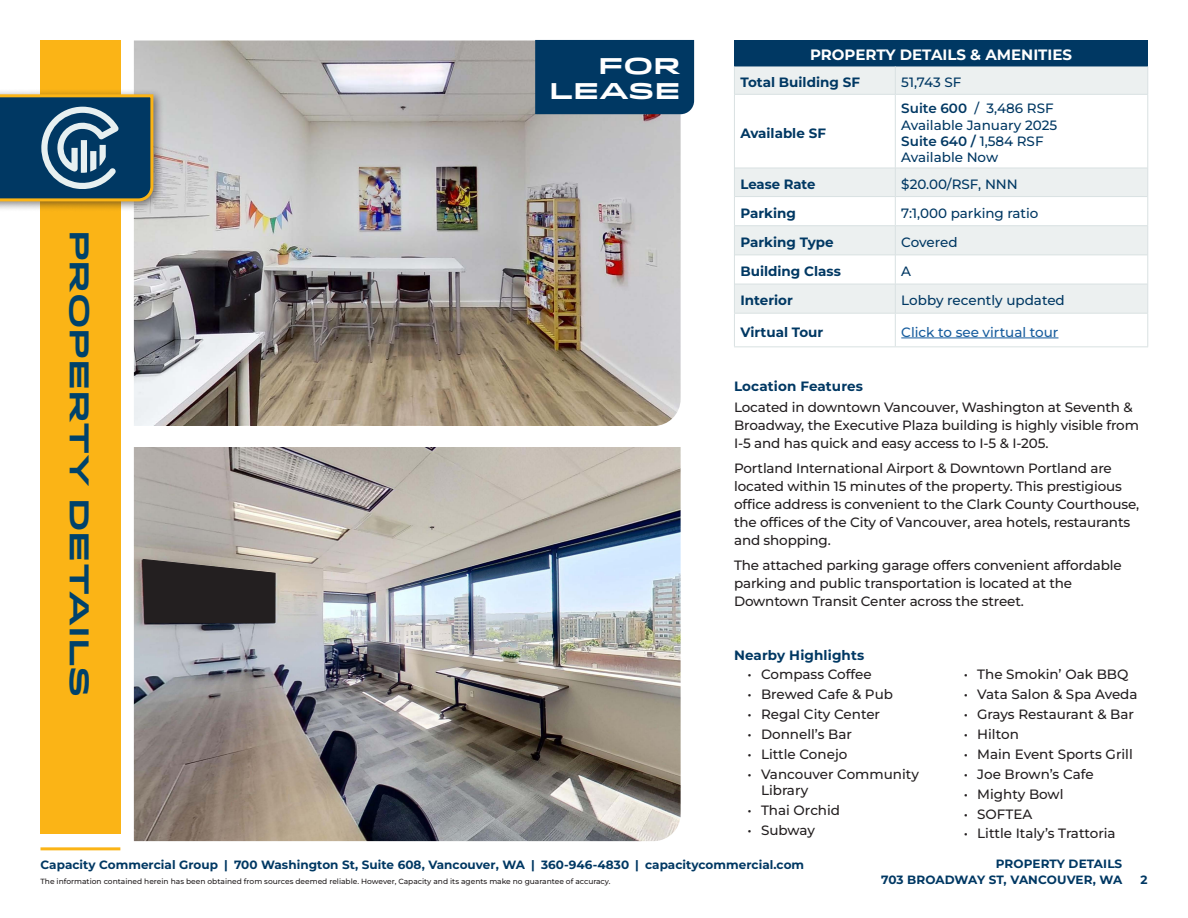
<style>
.page{position:relative;width:1188px;height:918px;background:#fff}
.page>*{position:absolute;margin:0;border:0;box-sizing:border-box;transform-origin:0 0}
.t1{font:700 27px "Idlewild";color:#00426b}
.t2{font:700 22.65px/25.2px "Idlewild";color:#fff;text-align:right}
.t3{font:700 15px "Montserrat";color:#fff}
.t4{font:500 13.5px/18px "Montserrat";letter-spacing:-.01em;color:#231f20}
.t5{font:500 13.5px/16.2px "Montserrat";color:#003863}
.t6{font:700 13.5px "Montserrat";color:#003863}
.t7{font:500 13.5px "Montserrat";color:#175d9e}
.t8{font:700 12px "Montserrat";letter-spacing:.005em;color:#003863}
.t9{font:500 7.5px "Montserrat";color:#231f20}
.s1{font-weight:600}
</style>
<div class="page">
<img style="left:134px;top:40px;width:547px;height:386px">
<div style="left:535px;top:40px;width:159px;height:74px;background:#003863"></div>
<div style="left:40px;top:40px;width:81px;height:794px;background:#fbb416"></div>
<hr style="left:40px;top:847px;width:80px;height:3px;background:#fbb416">
<div style="left:0;top:89px;width:164px;height:123px;background:#231f20;opacity:.55"></div>
<svg style="left:0;top:93px;width:155px;height:110px;background:#385e71"></svg>
<div style="left:734px;top:40px;width:414px;height:26px;background:#003863"></div>
<svg style="left:735px;top:66px;width:412px;height:247px"></svg>
<svg style="left:734px;top:66px;width:1px;height:28px"></svg>
<svg style="left:895px;top:66px;width:1px;height:28px"></svg>
<svg style="left:1147px;top:66px;width:1px;height:28px"></svg>
<hr style="left:734px;top:94px;width:161px;height:1px;background:#d9e1e2">
<hr style="left:734px;top:95px;width:1px;height:73px;background:#d9e1e2">
<hr style="left:895px;top:94px;width:253px;height:1px;background:#d9e1e2">
<hr style="left:895px;top:95px;width:1px;height:73px;background:#d9e1e2">
<hr style="left:1147px;top:95px;width:1px;height:73px;background:#d9e1e2">
<hr style="left:734px;top:225px;width:161px;height:1px;background:#d9e1e2">
<hr style="left:895px;top:225px;width:253px;height:1px;background:#d9e1e2">
<svg style="left:734px;top:168px;width:1px;height:145px"></svg>
<svg style="left:895px;top:169px;width:1px;height:144px"></svg>
<svg style="left:1147px;top:168px;width:1px;height:145px"></svg>
<hr style="left:734px;top:313px;width:161px;height:1px;background:#d9e1e2">
<hr style="left:734px;top:314px;width:1px;height:32px;background:#d9e1e2">
<hr style="left:895px;top:313px;width:253px;height:1px;background:#d9e1e2">
<hr style="left:895px;top:314px;width:1px;height:32px;background:#d9e1e2">
<hr style="left:1147px;top:314px;width:1px;height:32px;background:#d9e1e2">
<hr style="left:734px;top:346px;width:161px;height:1px;background:#d9e1e2">
<hr style="left:895px;top:346px;width:253px;height:1px;background:#d9e1e2">
<hr style="left:735px;top:168px;width:160px;height:1px;background:#d9e1e2">
<hr style="left:895px;top:168px;width:252px;height:1px;background:#d9e1e2">
<hr style="left:735px;top:196px;width:160px;height:1px;background:#d9e1e2">
<hr style="left:895px;top:196px;width:252px;height:1px;background:#d9e1e2">
<hr style="left:735px;top:255px;width:160px;height:1px;background:#d9e1e2">
<hr style="left:895px;top:255px;width:252px;height:1px;background:#d9e1e2">
<hr style="left:735px;top:284px;width:160px;height:1px;background:#d9e1e2">
<hr style="left:895px;top:284px;width:252px;height:1px;background:#d9e1e2">
<hr style="left:901px;top:338px;width:157px;height:1px;background:#175d9e">
<img style="left:134px;top:447px;width:547px;height:394px">
<svg style="left:142px;top:559px;width:134px;height:65px;background:#342f2f"></svg>
<h1 class="t1" style="left:100px;top:230px;width:469px;rotate:90deg">PROPERTY DETAILS</h1>
<h2 class="t2" style="left:549px;top:52px;width:133px">FOR<br>LEASE</h2>
<p class="t3" style="left:810px;top:45px;width:264px">PROPERTY DETAILS &amp; AMENITIES</p>
<p class="t6" style="left:740px;top:73px;width:121px">Total Building SF</p>
<p class="t5" style="left:901px;top:74px;width:62px">51,743 SF</p>
<p class="t6" style="left:740px;top:124px;width:87px">Available SF</p>
<p class="t5" style="left:901px;top:100px;width:157px"><span class="s1">Suite 600</span> / 3,486 RSF<br>Available January 2025<br><span class="s1">Suite 640 /</span> 1,584 RSF<br>Available Now</p>
<p class="t6" style="left:740px;top:175px;width:77px">Lease Rate</p>
<p class="t5" style="left:901px;top:176px;width:118px">$20.00/RSF, NNN</p>
<p class="t6" style="left:740px;top:204px;width:57px">Parking</p>
<p class="t5" style="left:901px;top:204px;width:139px">7:1,000 parking ratio</p>
<p class="t6" style="left:740px;top:233px;width:95px">Parking Type</p>
<p class="t5" style="left:901px;top:234px;width:58px">Covered</p>
<p class="t6" style="left:740px;top:262px;width:102px">Building Class</p>
<p class="t5" style="left:901px;top:263px;width:11px">A</p>
<p class="t6" style="left:740px;top:291px;width:54px">Interior</p>
<p class="t5" style="left:901px;top:292px;width:165px">Lobby recently updated</p>
<p class="t6" style="left:740px;top:323px;width:84px">Virtual Tour</p>
<p class="t7" style="left:901px;top:323px;width:159px">Click to see virtual tour</p>
<p class="t6" style="left:734px;top:377px;width:130px">Location Features</p>
<p class="t4" style="left:734px;top:398px;width:406px">Located in downtown Vancouver, Washington at Seventh &amp;<br>Broadway, the Executive Plaza building is highly visible from<br>I-5 and has quick and easy access to I-5 &amp; I-205.</p>
<p class="t4" style="left:734px;top:459px;width:407px">Portland International Airport &amp; Downtown Portland are located within 15 minutes of the property. This prestigious office address is convenient to the Clark County Courthouse, the offices of the City of Vancouver, area hotels, restaurants and shopping.</p>
<p class="t4" style="left:734px;top:556px;width:389px">The attached parking garage offers convenient affordable parking and public transportation is located at the<br>Downtown Transit Center across the street.</p>
<p class="t6" style="left:734px;top:646px;width:132px">Nearby Highlights</p>
<p class="t4" style="left:748px;top:665px;width:126px">• Compass Coffee</p>
<p class="t4" style="left:748px;top:685px;width:147px">• Brewed Cafe &amp; Pub</p>
<p class="t4" style="left:748px;top:705px;width:134px">• Regal City Center</p>
<p class="t4" style="left:748px;top:725px;width:106px">• Donnell’s Bar</p>
<p class="t4" style="left:748px;top:745px;width:101px">• Little Conejo</p>
<p class="t4" style="left:761px;top:765px;width:159px;line-height:16.5px;text-indent:-14px">• Vancouver Community<br>Library</p>
<p class="t4" style="left:748px;top:801px;width:94px">• Thai Orchid</p>
<p class="t4" style="left:748px;top:821px;width:69px">• Subway</p>
<p class="t4" style="left:964px;top:665px;width:166px">• The Smokin’ Oak BBQ</p>
<p class="t4" style="left:964px;top:685px;width:175px">• Vata Salon &amp; Spa Aveda</p>
<p class="t4" style="left:964px;top:705px;width:172px">• Grays Restaurant &amp; Bar</p>
<p class="t4" style="left:964px;top:725px;width:57px">• Hilton</p>
<p class="t4" style="left:964px;top:745px;width:171px">• Main Event Sports Grill</p>
<p class="t4" style="left:964px;top:765px;width:131px">• Joe Brown’s Cafe</p>
<p class="t4" style="left:964px;top:785px;width:101px">• Mighty Bowl</p>
<p class="t4" style="left:964px;top:804px;width:70px">• SOFTEA</p>
<p class="t4" style="left:964px;top:824px;width:153px">• Little Italy’s Trattoria</p>
<p class="t8" style="left:40px;top:857px;width:765px">Capacity Commercial Group | 700 Washington St, Suite 608, Vancouver, WA | 360-946-4830 | capacitycommercial.com</p>
<p class="t8" style="left:996px;top:856px;width:128px">PROPERTY DETAILS</p>
<p class="t9" style="left:40px;top:877px;width:572px">The information contained herein has been obtained from sources deemed reliable. However, Capacity and its agents make no guarantee of accuracy.</p>
<p class="t8" style="left:881px;top:872px;width:243px">703 BROADWAY ST, VANCOUVER, WA</p>
<p class="t8" style="left:1140px;top:872px;width:9px">2</p>
</div>
